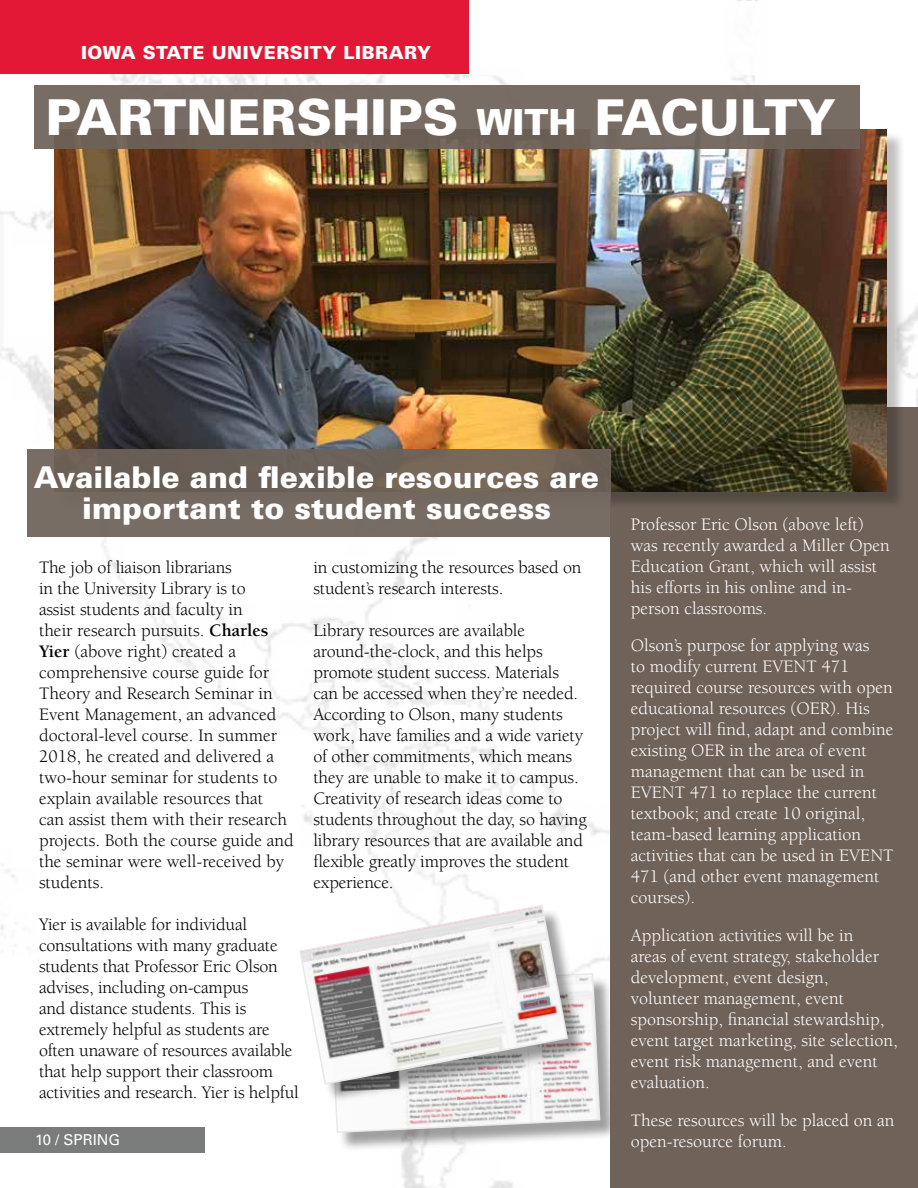
<style>
.page{position:relative;width:918px;height:1188px;background:#fff}
.page>*{position:absolute;margin:0;border:0;box-sizing:border-box;transform-origin:0 0}
.t1{font:900 49.5px "Univers LT Std";color:#fff}
.t2{font:900 30px/31.5px "Univers LT Std";color:#fff;text-align:center}
.t3{font:18px/21px "Berkeley Std";letter-spacing:-.01em;color:#000}
.t4{font:18px/21px "Berkeley Std";color:#fff}
.t5{font:900 18px "Univers LT Std";letter-spacing:.03em;color:#fff}
.t6{font:15px "Univers LT Std";color:#fff}
.s1{font-size:36px}
.s2{font-weight:700}
</style>
<div class="page">
<img style="left:0;top:0;width:918px;height:1188px">
<div style="left:332px;top:975px;width:287px;height:177px;background:#000;opacity:.38"></div>
<svg style="left:329px;top:972px;width:272px;height:162px"></svg>
<div style="left:302px;top:907px;width:285px;height:196px;background:#000;opacity:.38"></div>
<svg style="left:298px;top:904px;width:271px;height:182px"></svg>
<div style="left:0;top:1127px;width:204px;height:26px;background:#7a7b7b"></div>
<div style="left:459px;top:1px;width:459px;height:74px;background:#fff"></div>
<div style="left:611px;top:407px;width:307px;height:781px;background:#6e6259"></div>
<div style="left:56px;top:131px;width:850px;height:379px;background:#000;opacity:.25"></div>
<img style="left:54px;top:129px;width:833px;height:362px">
<div style="left:35px;top:85px;width:825px;height:63px;background:linear-gradient(to right,#75695f,#766b62)"></div>
<div style="left:27px;top:449px;width:584px;height:88px;background:linear-gradient(to right,#71665e,#75685d)"></div>
<div style="left:0;top:0;width:469px;height:74px;background:#e31837"></div>
<p class="t5" style="left:81px;top:42px;width:352px">IOWA STATE UNIVERSITY LIBRARY</p>
<p class="t5" style="left:68px;top:43px;width:352px">IOWA STATE UNIVERSITY LIBRARY</p>
<h1 class="t1" style="left:45px;top:86px;width:792px">PARTNERSHIPS <span class="s1">WITH</span> FACULTY</h1>
<h2 class="t2" style="left:34px;top:461px;width:567px">Available and flexible resources are important to student success</h2>
<p class="t3" style="left:39px;top:557px;width:256px">The job of liaison librarians<br>in the University Library is to<br>assist students and faculty in<br>their research pursuits. <span class="s2">Charles<br>Yier</span> (above right) created a comprehensive course guide for<br>Theory and Research Seminar in<br>Event Management, an advanced doctoral-level course. In summer<br>2018, he created and delivered a two-hour seminar for students to explain available resources that<br>can assist them with their research projects. Both the course guide and the seminar were well-received by students.</p>
<p class="t3" style="left:39px;top:915px;width:261px">Yier is available for individual consultations with many graduate students that Professor Eric Olson advises, including on-campus<br>and distance students. This is extremely helpful as students are often unaware of resources available that help support their classroom activities and research. Yier is helpful</p>
<p class="t6" style="left:35px;top:1131px;width:87px">10 / SPRING</p>
<p class="t3" style="left:313px;top:557px;width:270px">in customizing the resources based on student’s research interests.</p>
<p class="t3" style="left:313px;top:620px;width:275px">Library resources are available around-the-clock, and this helps promote student success. Materials can be accessed when they’re needed.<br>According to Olson, many students work, have families and a wide variety of other commitments, which means they are unable to make it to campus.<br>Creativity of research ideas come to students throughout the day, so having library resources that are available and flexible greatly improves the student experience.</p>
<p class="t4" style="left:631px;top:514px;width:261px">Professor Eric Olson (above left) was recently awarded a Miller Open<br>Education Grant, which will assist his efforts in his online and in&shy;person classrooms.</p>
<p class="t4" style="left:631px;top:636px;width:264px">Olson’s purpose for applying was<br>to modify current EVENT 471 required course resources with open educational resources (OER). His project will find, adapt and combine existing OER in the area of event management that can be used in<br>EVENT 471 to replace the current textbook; and create 10 original, team-based learning application activities that can be used in EVENT<br>471 (and other event management courses).</p>
<p class="t4" style="left:631px;top:925px;width:269px">Application activities will be in<br>areas of event strategy, stakeholder development, event design, volunteer management, event sponsorship, financial stewardship, event target marketing, site selection, event risk management, and event evaluation.</p>
<p class="t4" style="left:631px;top:1110px;width:265px">These resources will be placed on an open-resource forum.</p>
</div>
